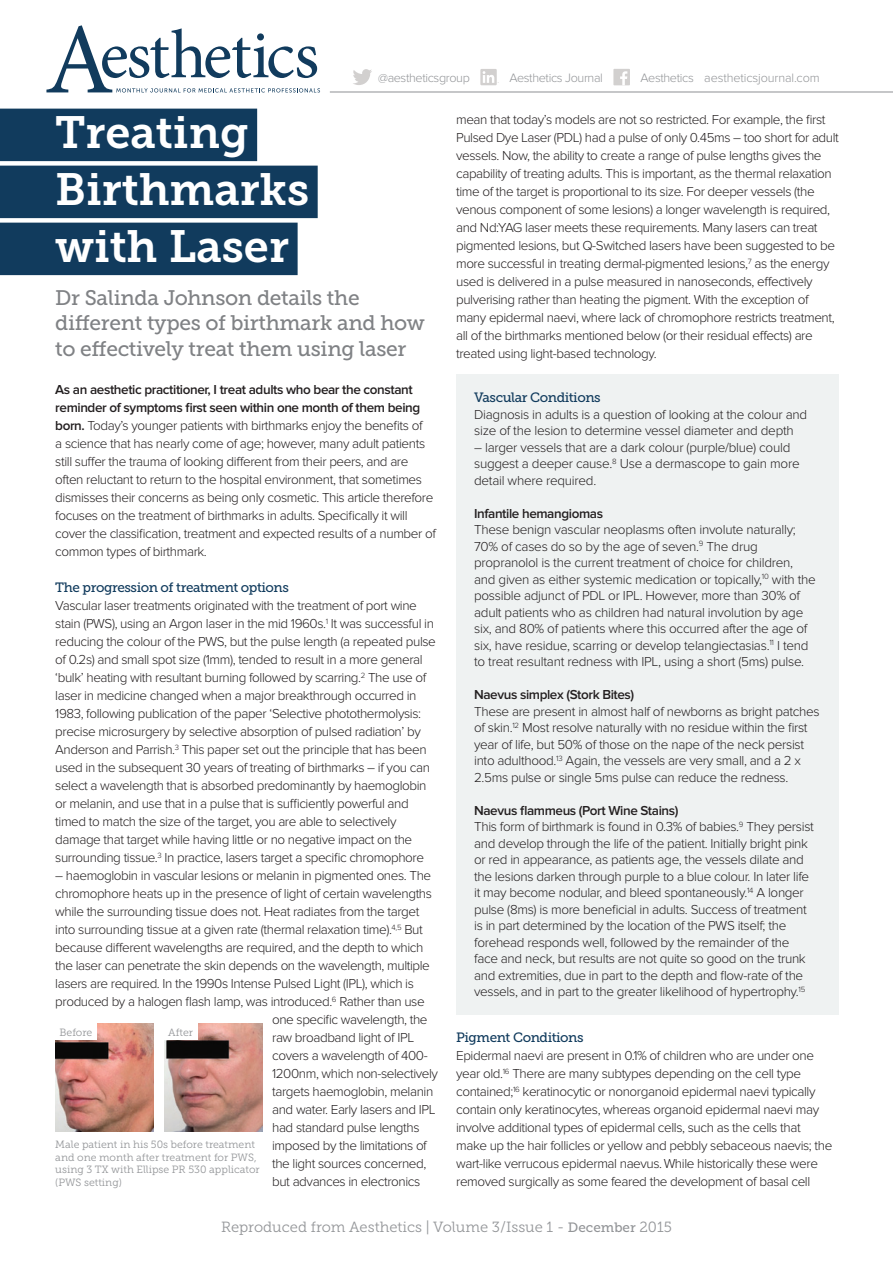
<style>
.page{position:relative;width:893px;height:1263px;background:#fff}
.page>*{position:absolute;margin:0;border:0;box-sizing:border-box;transform-origin:0 0}
.MAIN_HEADING__BLOCK{font:45px "Museo Slab 700";color:#fff}
.MAIN_HEADING__BLOCK-2{font:21px/25.5px "Museo Slab 500";letter-spacing:-.015em;color:#808285}
.t1{font:14.7px "Museo Slab 300";color:#939598}
.t2{font:300 13.5px/18px "Proxima Nova";letter-spacing:-.03em;color:#231f20}
.t3{font:600 13.5px "Proxima Nova";letter-spacing:-.03em;color:#231f20}
.t4{font:13.5px "Museo Slab 500";letter-spacing:-.03em;color:#113b5d}
.t5{font:300 12.6px "Proxima Nova";letter-spacing:-.03em;color:#939598}
.t6{font:300 12.6px "Proxima Nova";letter-spacing:-.01em;color:#939598}
.t7{font:10.5px/12.6px "Museo Slab 300";color:#939598}
.s1{font-weight:600}
.s2{font-family:"Museo Slab 500";font-size:13.5px}
</style>
<div class="page">
<div style="left:456px;top:374px;width:383px;height:641px;background:#eff2f2"></div>
<div style="left:0;top:109px;width:257px;height:52px;background:#113b5d"></div>
<div style="left:0;top:166px;width:318px;height:52px;background:#113b5d"></div>
<div style="left:0;top:223px;width:298px;height:52px;background:#113b5d"></div>
<img style="left:55px;top:1023px;width:98px;height:109px">
<img style="left:164px;top:1023px;width:98px;height:109px">
<div style="left:55px;top:1023px;width:42px;height:17px;background:#fff"></div>
<div style="left:164px;top:1023px;width:33px;height:17px;background:#fff"></div>
<svg style="left:353px;top:69px;width:19px;height:16px"></svg>
<div style="left:480px;top:69px;width:17px;height:16px;background:#d2d0cf"></div>
<svg style="left:483px;top:71px;width:16px;height:12px"></svg>
<div style="left:613px;top:69px;width:17px;height:16px;background:#d2d0cf"></div>
<svg style="left:620px;top:71px;width:7px;height:14px"></svg>
<hr style="left:330px;top:91px;width:563px;height:2px;background:#939598">
<svg style="left:46px;top:25px;width:274px;height:68px"></svg>
<p class="t5" style="left:378px;top:71px;width:93px">@aestheticsgroup</p>
<p class="t5" style="left:509px;top:71px;width:95px">Aesthetics Journal</p>
<p class="t6" style="left:640px;top:71px;width:181px">Aesthetics aestheticsjournal.com</p>
<p class="MAIN_HEADING__BLOCK" style="left:55px;top:107px;width:195px">Treating</p>
<p class="MAIN_HEADING__BLOCK" style="left:55px;top:164px;width:255px">Birthmarks</p>
<p class="MAIN_HEADING__BLOCK" style="left:55px;top:221px;width:235px">with Laser</p>
<p class="MAIN_HEADING__BLOCK-2" style="left:55px;top:285px;width:371px">Dr Salinda Johnson details the different types of birthmark and how to effectively treat them using laser</p>
<p class="t2" style="left:55px;top:381px;width:382px"><span class="s1">As an aesthetic practitioner, I treat adults who bear the constant reminder of symptoms first seen within one month of them being born.</span> Today’s younger patients with birthmarks enjoy the benefits of<br>a science that has nearly come of age; however, many adult patients still suffer the trauma of looking different from their peers, and are often reluctant to return to the hospital environment, that sometimes dismisses their concerns as being only cosmetic. This article therefore focuses on the treatment of birthmarks in adults. Specifically it will cover the classification, treatment and expected results of a number of common types of birthmark.</p>
<p class="t4" style="left:55px;top:580px;width:235px">The progression of treatment options</p>
<p class="t2" style="left:55px;top:597px;width:382px">Vascular laser treatments originated with the treatment of port wine stain (PWS), using an Argon laser in the mid 1960s.<sup>1</sup> It was successful in reducing the colour of the PWS, but the pulse length (a repeated pulse of 0.2s) and small spot size (1mm), tended to result in a more general ‘bulk’ heating with resultant burning followed by scarring.<sup>2</sup> The use of laser in medicine changed when a major breakthrough occurred in 1983, following publication of the paper ‘Selective photothermolysis: precise microsurgery by selective absorption of pulsed radiation’ by Anderson and Parrish.<sup>3</sup> This paper set out the principle that has been used in the subsequent 30 years of treating of birthmarks – if you can select a wavelength that is absorbed predominantly by haemoglobin or melanin, and use that in a pulse that is sufficiently powerful and timed to match the size of the target, you are able to selectively damage that target while having little or no negative impact on the surrounding tissue.<sup>3</sup> In practice, lasers target a specific chromophore</p>
<p class="t2" style="left:55px;top:867px;width:377px">– haemoglobin in vascular lesions or melanin in pigmented ones. The</p>
<p class="t2" style="left:55px;top:885px;width:378px">chromophore heats up in the presence of light of certain wavelengths</p>
<p class="t2" style="left:55px;top:903px;width:366px">while the surrounding tissue does not. Heat radiates from the target</p>
<p class="t2" style="left:55px;top:921px;width:369px">into surrounding tissue at a given rate (thermal relaxation time).<sup>4,5</sup> But</p>
<p class="t2" style="left:55px;top:939px;width:370px">because different wavelengths are required, and the depth to which</p>
<p class="t2" style="left:55px;top:957px;width:376px">the laser can penetrate the skin depends on the wavelength, multiple</p>
<p class="t2" style="left:55px;top:975px;width:360px">lasers are required. In the 1990s Intense Pulsed Light (IPL), which is</p>
<p class="t2" style="left:55px;top:993px;width:371px">produced by a halogen flash lamp, was introduced.<sup>6</sup> Rather than use</p>
<p class="t2" style="left:272px;top:1011px;width:157px">one specific wavelength, the</p>
<p class="t2" style="left:272px;top:1029px;width:144px">raw broadband light of IPL</p>
<p class="t2" style="left:272px;top:1047px;width:157px">covers a wavelength of 400-</p>
<p class="t2" style="left:272px;top:1065px;width:167px">1200nm, which non-selectively</p>
<p class="t2" style="left:272px;top:1083px;width:163px">targets haemoglobin, melanin</p>
<p class="t2" style="left:272px;top:1101px;width:165px">and water. Early lasers and IPL</p>
<p class="t2" style="left:272px;top:1119px;width:149px">had standard pulse lengths</p>
<p class="t2" style="left:272px;top:1137px;width:156px">imposed by the limitations of</p>
<p class="t2" style="left:272px;top:1155px;width:156px">the light sources concerned,</p>
<p class="t2" style="left:272px;top:1173px;width:150px">but advances in electronics</p>
<p class="t7" style="left:60px;top:1026px;width:34px">Before</p>
<p class="t7" style="left:168px;top:1026px;width:26px">After</p>
<p class="t7" style="left:55px;top:1138px;width:206px">Male patient in his 50s before treatment and one month after treatment for PWS, using 3 TX with Ellipse PR 530 applicator (PWS setting)</p>
<p class="t2" style="left:456px;top:111px;width:384px">mean that today’s models are not so restricted. For example, the first Pulsed Dye Laser (PDL) had a pulse of only 0.45ms – too short for adult vessels. Now, the ability to create a range of pulse lengths gives the capability of treating adults. This is important, as the thermal relaxation time of the target is proportional to its size. For deeper vessels (the venous component of some lesions) a longer wavelength is required, and Nd:YAG laser meets these requirements. Many lasers can treat pigmented lesions, but Q-Switched lasers have been suggested to be more successful in treating dermal-pigmented lesions,<sup>7</sup> as the energy used is delivered in a pulse measured in nanoseconds, effectively pulverising rather than heating the pigment. With the exception of many epidermal naevi, where lack of chromophore restricts treatment, all of the birthmarks mentioned below (or their residual effects) are treated using light-based technology.</p>
<p class="t4" style="left:474px;top:390px;width:128px">Vascular Conditions</p>
<p class="t2" style="left:474px;top:406px;width:335px;line-height:16.5px">Diagnosis in adults is a question of looking at the colour and size of the lesion to determine vessel diameter and depth</p>
<p class="t2" style="left:474px;top:439px;width:327px;line-height:16.5px">– larger vessels that are a dark colour (purple/blue) could suggest a deeper cause.<sup>8</sup> Use a dermascope to gain more detail where required.</p>
<p class="t3" style="left:474px;top:505px;width:130px">Infantile hemangiomas</p>
<p class="t2" style="left:474px;top:521px;width:343px;line-height:16.5px">These benign vascular neoplasms often involute naturally; 70% of cases do so by the age of seven.<sup>9</sup> The drug propranolol is the current treatment of choice for children, and given as either systemic medication or topically,<sup>10</sup> with the possible adjunct of PDL or IPL. However, more than 30% of adult patients who as children had natural involution by age six, and 80% of patients where this occurred after the age of six, have residue, scarring or develop telangiectasias.<sup>11</sup> I tend to treat resultant redness with IPL, using a short (5ms) pulse.</p>
<p class="t3" style="left:474px;top:687px;width:162px">Naevus simplex (Stork Bites)</p>
<p class="t2" style="left:474px;top:703px;width:347px;line-height:16.5px">These are present in almost half of newborns as bright patches of skin.<sup>12</sup> Most resolve naturally with no residue within the first year of life, but 50% of those on the nape of the neck persist into adulthood.<sup>13</sup> Again, the vessels are very small, and a 2 x 2.5ms pulse or single 5ms pulse can reduce the redness.</p>
<p class="t3" style="left:474px;top:802px;width:206px">Naevus flammeus (Port Wine Stains)</p>
<p class="t2" style="left:474px;top:818px;width:341px;line-height:16.5px">This form of birthmark is found in 0.3% of babies.<sup>9</sup> They persist and develop through the life of the patient. Initially bright pink or red in appearance, as patients age, the vessels dilate and the lesions darken through purple to a blue colour. In later life it may become nodular, and bleed spontaneously.<sup>14</sup> A longer pulse (8ms) is more beneficial in adults. Success of treatment is in part determined by the location of the PWS itself; the forehead responds well, followed by the remainder of the face and neck, but results are not quite so good on the trunk and extremities, due in part to the depth and flow-rate of the vessels, and in part to the greater likelihood of hypertrophy.<sup>15</sup></p>
<p class="t4" style="left:456px;top:1030px;width:129px">Pigment Conditions</p>
<p class="t2" style="left:456px;top:1047px;width:378px">Epidermal naevi are present in 0.1% of children who are under one year old.<sup>16</sup> There are many subtypes depending on the cell type contained;<sup>16</sup> keratinocytic or nonorganoid epidermal naevi typically contain only keratinocytes, whereas organoid epidermal naevi may involve additional types of epidermal cells, such as the cells that make up the hair follicles or yellow and pebbly sebaceous naevis; the wart-like verrucous epidermal naevus.While historically these were removed surgically as some feared the development of basal cell</p>
<p class="t1" style="left:221px;top:1219px;width:452px">Reproduced from Aesthetics | Volume 3/Issue 1 - <span class="s2">December</span> 2015</p>
</div>
